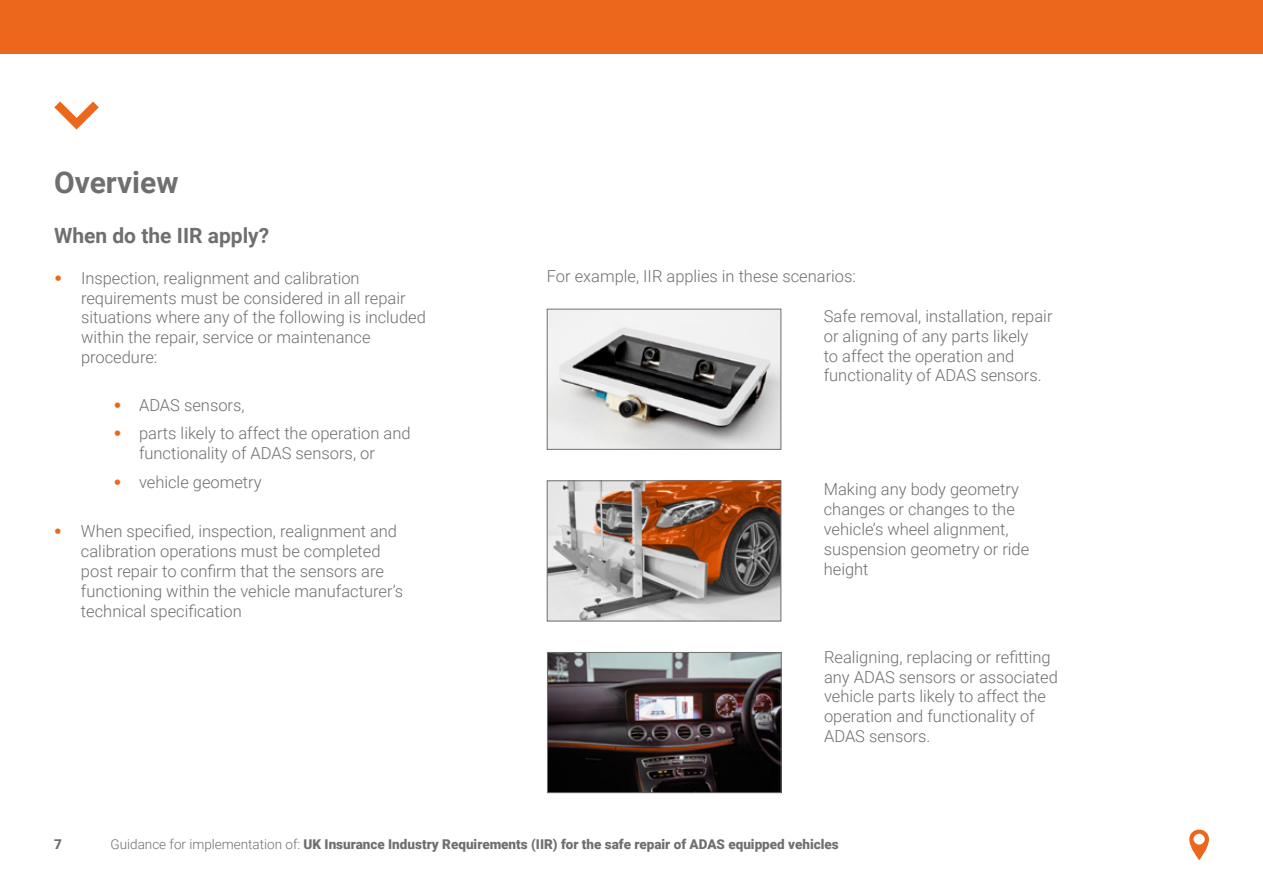
<style>
.page{position:relative;width:1263px;height:893px;background:#fff}
.page>*{position:absolute;margin:0;border:0;box-sizing:border-box;transform-origin:0 0}
.t1{font:700 30px "Roboto";color:#706f6f}
.t2{font:700 21px "Roboto";color:#706f6f}
.t3{font:300 16.5px/19.8px "Roboto";color:#706f6f}
.t4{font:900 13.5px "Roboto";color:#706f6f}
.s1{font-family:"Arial";font-weight:900;color:#ec671c}
.s2{font-weight:300}
</style>
<div class="page">
<div style="left:0;top:0;width:1263px;height:54px;background:#ec671c"></div>
<svg style="left:54px;top:101px;width:45px;height:29px"></svg>
<img style="left:549px;top:311px;width:230px;height:137px">
<div style="left:547px;top:309px;width:234px;height:141px;border:1px solid #706f6f"></div>
<img style="left:549px;top:482px;width:230px;height:137px">
<div style="left:547px;top:480px;width:234px;height:141px;border:1px solid #706f6f"></div>
<img style="left:549px;top:654px;width:230px;height:137px">
<div style="left:547px;top:652px;width:234px;height:141px;border:1px solid #706f6f"></div>
<svg style="left:1189px;top:830px;width:20px;height:30px"></svg>
<h1 class="t1" style="left:54px;top:161px;width:126px">Overview</h1>
<p class="t2" style="left:54px;top:221px;width:217px">When do the IIR apply?</p>
<p class="t3" style="left:81px;top:267px;width:346px;text-indent:-27px"><span class="s1">•</span> Inspection, realignment and calibration requirements must be considered in all repair situations where any of the following is included within the repair, service or maintenance procedure:</p>
<p class="t3" style="left:114px;top:395px;width:133px"><span class="s1">•</span> ADAS sensors,</p>
<p class="t3" style="left:139px;top:423px;width:273px;text-indent:-26px"><span class="s1">•</span> parts likely to affect the operation and functionality of ADAS sensors, or</p>
<p class="t3" style="left:114px;top:471px;width:150px"><span class="s1">•</span> vehicle geometry</p>
<p class="t3" style="left:81px;top:521px;width:324px;text-indent:-27px"><span class="s1">•</span> When specified, inspection, realignment and calibration operations must be completed post repair to confirm that the sensors are functioning within the vehicle manufacturer’s technical specification</p>
<p class="t3" style="left:547px;top:266px;width:311px">For example, IIR applies in these scenarios:</p>
<p class="t3" style="left:824px;top:306px;width:230px">Safe removal, installation, repair or aligning of any parts likely<br>to affect the operation and functionality of ADAS sensors.</p>
<p class="t3" style="left:824px;top:479px;width:207px">Making any body geometry changes or changes to the vehicle’s wheel alignment, suspension geometry or ride height</p>
<p class="t3" style="left:824px;top:646px;width:235px">Realigning, replacing or refitting any ADAS sensors or associated vehicle parts likely to affect the operation and functionality of<br>ADAS sensors.</p>
<p class="t4" style="left:54px;top:835px;width:9px">7</p>
<p class="t4" style="left:111px;top:835px;width:730px"><span class="s2">Guidance for implementation of:</span> UK Insurance Industry Requirements (IIR) for the safe repair of ADAS equipped vehicles</p>
</div>
